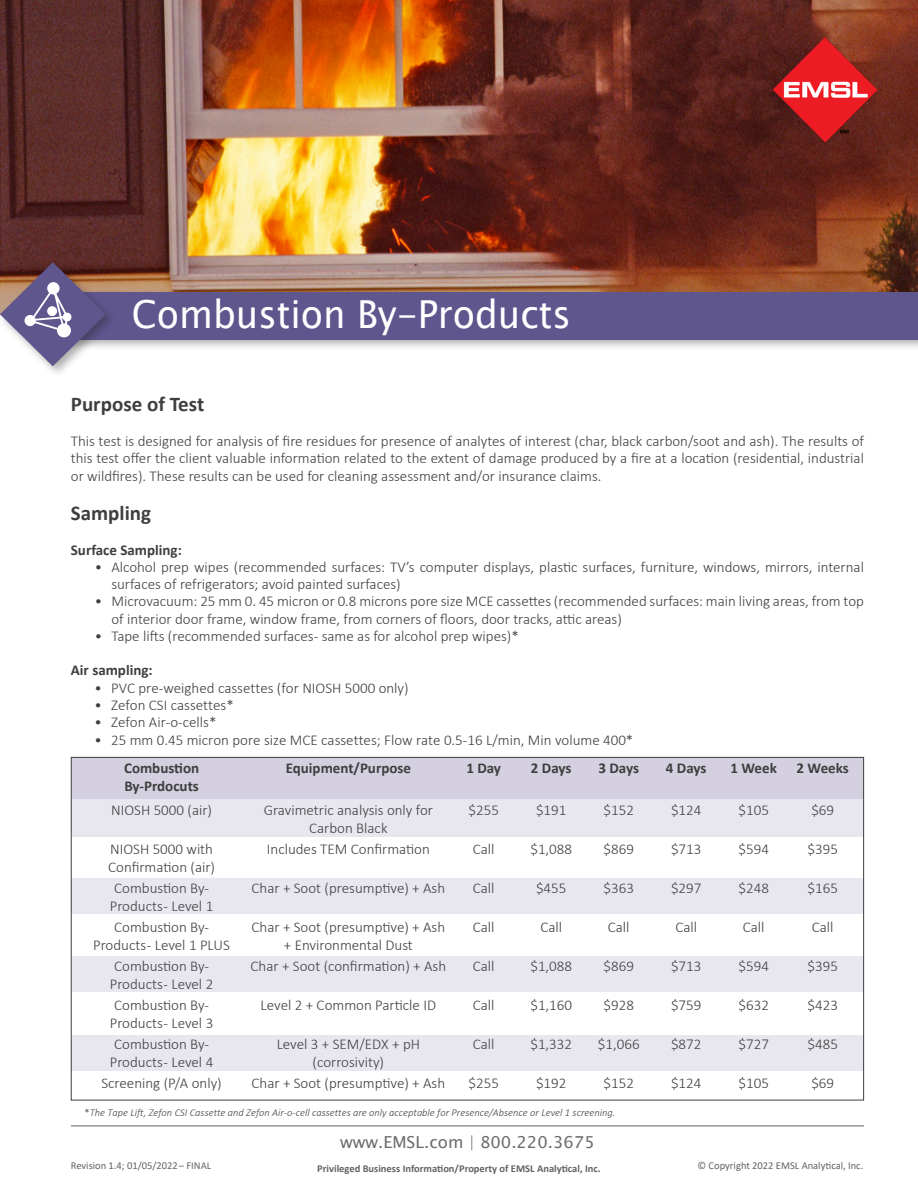
<style>
.page{position:relative;width:918px;height:1188px;background:#fff}
.page>*{position:absolute;margin:0;border:0;box-sizing:border-box;transform-origin:0 0}
.t1{font:44.55px "Lucida Sans Unicode";color:#fff;scale:.94 1}
.t2{font:38.55px "Lucida Sans Unicode";color:#fff;scale:.94 1}
.t3{font:700 21px "Calibri";color:#3e3e3f}
.t4{font:16.5px "Lucida Sans Unicode";color:#6c6d70}
.t5{font:300 15px/17.7px "Calibri";color:#3e3e3f}
.t6{font:700 15px "Calibri";color:#3e3e3f}
.t7{font:italic 300 10.5px "Calibri";color:#414042}
.t8{font:10.5px "Calibri";color:#636366}
.t9{font:700 10.5px "Calibri";color:#636366}
.s1{font-style:normal}
</style>
<div class="page">
<img style="left:0;top:0;width:918px;height:288px">
<div style="left:31px;top:288px;width:887px;height:64px;background:#231f20;opacity:.35"></div>
<div style="left:35px;top:292px;width:883px;height:47px;background:#5e568d"></div>
<img style="left:771px;top:37px;width:114px;height:113px">
<hr style="left:71px;top:1126px;width:793px;height:1px;background:#636366">
<div style="left:0;top:259px;width:117px;height:119px;background:#231f20;opacity:.35"></div>
<svg style="left:0;top:262px;width:106px;height:104px"></svg>
<div style="left:71px;top:799px;width:793px;height:37px;background:#e8e7ef"></div>
<div style="left:71px;top:879px;width:793px;height:35px;background:#e8e7ef"></div>
<div style="left:72px;top:956px;width:792px;height:36px;background:#e8e7ef"></div>
<div style="left:71px;top:1035px;width:793px;height:36px;background:#e8e7ef"></div>
<div style="left:71px;top:757px;width:793px;height:42px;background:#d4d0e0"></div>
<h2 class="t2" style="left:132px;top:284px;width:469px">Combustion By-Products</h2>
<h1 class="t1" style="left:166px;top:282px;width:337px">MICROBIOLOGY</h1>
<p class="t3" style="left:71px;top:390px;width:135px">Purpose of Test</p>
<p class="t5" style="left:71px;top:432px;width:795px;text-align:justify">This test is designed for analysis of fire residues for presence of analytes of interest (char, black carbon/soot and ash). The results of this test offer the client valuable information related to the extent of damage produced by a fire at a location (residential, industrial or wildfires). These results can be used for cleaning assessment and/or insurance claims.</p>
<p class="t3" style="left:71px;top:498px;width:82px">Sampling</p>
<p class="t6" style="left:71px;top:539px;width:113px">Surface Sampling:</p>
<p class="t5" style="left:111px;top:558px;width:754px;line-height:17.2px;text-indent:-17px">• Alcohol prep wipes (recommended surfaces: TV’s computer displays, plastic surfaces, furniture, windows, mirrors, internal surfaces of refrigerators; avoid painted surfaces)</p>
<p class="t5" style="left:111px;top:593px;width:754px;line-height:17.2px;text-indent:-17px">• Microvacuum: 25 mm 0. 45 micron or 0.8 microns pore size MCE cassettes (recommended surfaces: main living areas, from top of interior door frame, window frame, from corners of floors, door tracks, attic areas)</p>
<p class="t5" style="left:95px;top:627px;width:426px">• Tape lifts (recommended surfaces- same as for alcohol prep wipes)*</p>
<p class="t6" style="left:71px;top:660px;width:83px">Air sampling:</p>
<p class="t5" style="left:95px;top:679px;width:316px">• PVC pre-weighed cassettes (for NIOSH 5000 only)</p>
<p class="t5" style="left:95px;top:696px;width:141px">• Zefon CSI cassettes*</p>
<p class="t5" style="left:95px;top:713px;width:123px">• Zefon Air-o-cells*</p>
<p class="t5" style="left:95px;top:731px;width:540px">• 25 mm 0.45 micron pore size MCE cassettes; Flow rate 0.5-16 L/min, Min volume 400*</p>
<p class="t6" style="left:124px;top:758px;width:77px">Combustion</p>
<p class="t6" style="left:124px;top:776px;width:76px">By-Prdocuts</p>
<p class="t5" style="left:111px;top:801px;width:102px">NIOSH 5000 (air)</p>
<p class="t5" style="left:110px;top:840px;width:104px">NIOSH 5000 with</p>
<p class="t5" style="left:108px;top:858px;width:108px">Confirmation (air)</p>
<p class="t5" style="left:114px;top:879px;width:96px">Combustion By-</p>
<p class="t5" style="left:110px;top:897px;width:105px">Products - Level 1</p>
<p class="t5" style="left:114px;top:918px;width:96px">Combustion By-</p>
<p class="t5" style="left:93px;top:936px;width:138px">Products - Level 1 PLUS</p>
<p class="t5" style="left:114px;top:957px;width:96px">Combustion By-</p>
<p class="t5" style="left:110px;top:975px;width:105px">Products - Level 2</p>
<p class="t5" style="left:114px;top:996px;width:96px">Combustion By-</p>
<p class="t5" style="left:110px;top:1014px;width:105px">Products - Level 3</p>
<p class="t5" style="left:114px;top:1035px;width:96px">Combustion By-</p>
<p class="t5" style="left:110px;top:1053px;width:105px">Products - Level 4</p>
<p class="t5" style="left:101px;top:1074px;width:122px">Screening (P/A only)</p>
<p class="t6" style="left:286px;top:758px;width:127px">Equipment/Purpose</p>
<p class="t5" style="left:264px;top:801px;width:171px;text-align:center">Gravimetric analysis only for<br>Carbon Black</p>
<p class="t5" style="left:267px;top:840px;width:164px">Includes TEM Confirmation</p>
<p class="t5" style="left:252px;top:879px;width:195px">Char + Soot (presumptive) + Ash</p>
<p class="t5" style="left:252px;top:918px;width:195px">Char + Soot (presumptive) + Ash</p>
<p class="t5" style="left:284px;top:936px;width:130px">+ Environmental Dust</p>
<p class="t5" style="left:251px;top:957px;width:197px">Char + Soot (confirmation) + Ash</p>
<p class="t5" style="left:261px;top:996px;width:177px">Level 2 + Common Particle ID</p>
<p class="t5" style="left:277px;top:1035px;width:145px;text-align:center">Level 3 + SEM/EDX + pH (corrosivity)</p>
<p class="t5" style="left:252px;top:1074px;width:195px">Char + Soot (presumptive) + Ash</p>
<p class="t6" style="left:731px;top:758px;width:48px">1 Week</p>
<p class="t5" style="left:739px;top:801px;width:32px">$105</p>
<p class="t5" style="left:739px;top:840px;width:32px">$594</p>
<p class="t5" style="left:739px;top:879px;width:32px">$248</p>
<p class="t5" style="left:743px;top:918px;width:23px">Call</p>
<p class="t5" style="left:739px;top:957px;width:32px">$594</p>
<p class="t5" style="left:739px;top:996px;width:32px">$632</p>
<p class="t5" style="left:739px;top:1035px;width:32px">$727</p>
<p class="t5" style="left:739px;top:1074px;width:32px">$105</p>
<p class="t6" style="left:797px;top:758px;width:54px">2 Weeks</p>
<p class="t5" style="left:811px;top:801px;width:24px">$69</p>
<p class="t5" style="left:808px;top:840px;width:32px">$395</p>
<p class="t5" style="left:808px;top:879px;width:32px">$165</p>
<p class="t5" style="left:812px;top:918px;width:23px">Call</p>
<p class="t5" style="left:808px;top:957px;width:32px">$395</p>
<p class="t5" style="left:808px;top:996px;width:32px">$423</p>
<p class="t5" style="left:808px;top:1035px;width:32px">$485</p>
<p class="t5" style="left:811px;top:1074px;width:24px">$69</p>
<p class="t6" style="left:531px;top:758px;width:42px">2 Days</p>
<p class="t5" style="left:536px;top:801px;width:32px">$191</p>
<p class="t5" style="left:530px;top:840px;width:43px">$1,088</p>
<p class="t5" style="left:536px;top:879px;width:32px">$455</p>
<p class="t5" style="left:540px;top:918px;width:23px">Call</p>
<p class="t5" style="left:530px;top:957px;width:43px">$1,088</p>
<p class="t5" style="left:530px;top:996px;width:43px">$1,160</p>
<p class="t5" style="left:530px;top:1035px;width:43px">$1,332</p>
<p class="t5" style="left:536px;top:1074px;width:32px">$192</p>
<p class="t6" style="left:598px;top:758px;width:42px">3 Days</p>
<p class="t5" style="left:604px;top:801px;width:32px">$152</p>
<p class="t5" style="left:604px;top:840px;width:32px">$869</p>
<p class="t5" style="left:604px;top:879px;width:32px">$363</p>
<p class="t5" style="left:608px;top:918px;width:23px">Call</p>
<p class="t5" style="left:604px;top:957px;width:32px">$869</p>
<p class="t5" style="left:604px;top:996px;width:32px">$928</p>
<p class="t5" style="left:598px;top:1035px;width:43px">$1,066</p>
<p class="t5" style="left:604px;top:1074px;width:32px">$152</p>
<p class="t6" style="left:466px;top:758px;width:36px">1 Day</p>
<p class="t5" style="left:469px;top:801px;width:32px">$255</p>
<p class="t5" style="left:473px;top:840px;width:23px">Call</p>
<p class="t5" style="left:473px;top:879px;width:23px">Call</p>
<p class="t5" style="left:473px;top:918px;width:23px">Call</p>
<p class="t5" style="left:473px;top:957px;width:23px">Call</p>
<p class="t5" style="left:473px;top:996px;width:23px">Call</p>
<p class="t5" style="left:473px;top:1035px;width:23px">Call</p>
<p class="t5" style="left:469px;top:1074px;width:32px">$255</p>
<p class="t6" style="left:666px;top:758px;width:42px">4 Days</p>
<p class="t5" style="left:671px;top:801px;width:32px">$124</p>
<p class="t5" style="left:671px;top:840px;width:32px">$713</p>
<p class="t5" style="left:671px;top:879px;width:32px">$297</p>
<p class="t5" style="left:675px;top:918px;width:23px">Call</p>
<p class="t5" style="left:671px;top:957px;width:32px">$713</p>
<p class="t5" style="left:671px;top:996px;width:32px">$759</p>
<p class="t5" style="left:671px;top:1035px;width:32px">$872</p>
<p class="t5" style="left:671px;top:1074px;width:32px">$124</p>
<p class="t7" style="left:85px;top:1106px;width:532px"><span class="s1">*</span>The Tape Lift, Zefon CSI Cassette and Zefon Air-o-cell cassettes are only acceptable for Presence/Absence or Level 1 screening.</p>
<p class="t4" style="left:340px;top:1129px;width:256px">www.EMSL.com | 800.220.3675</p>
<p class="t8" style="left:71px;top:1158px;width:142px">Revision 1.4; 01/05/2022– FINAL</p>
<p class="t8" style="left:697px;top:1158px;width:167px">© Copyright 2022 EMSL Analytical, Inc.</p>
<p class="t9" style="left:317px;top:1161px;width:285px">Privileged Business Information/Property of EMSL Analytical, Inc.</p>
</div>
